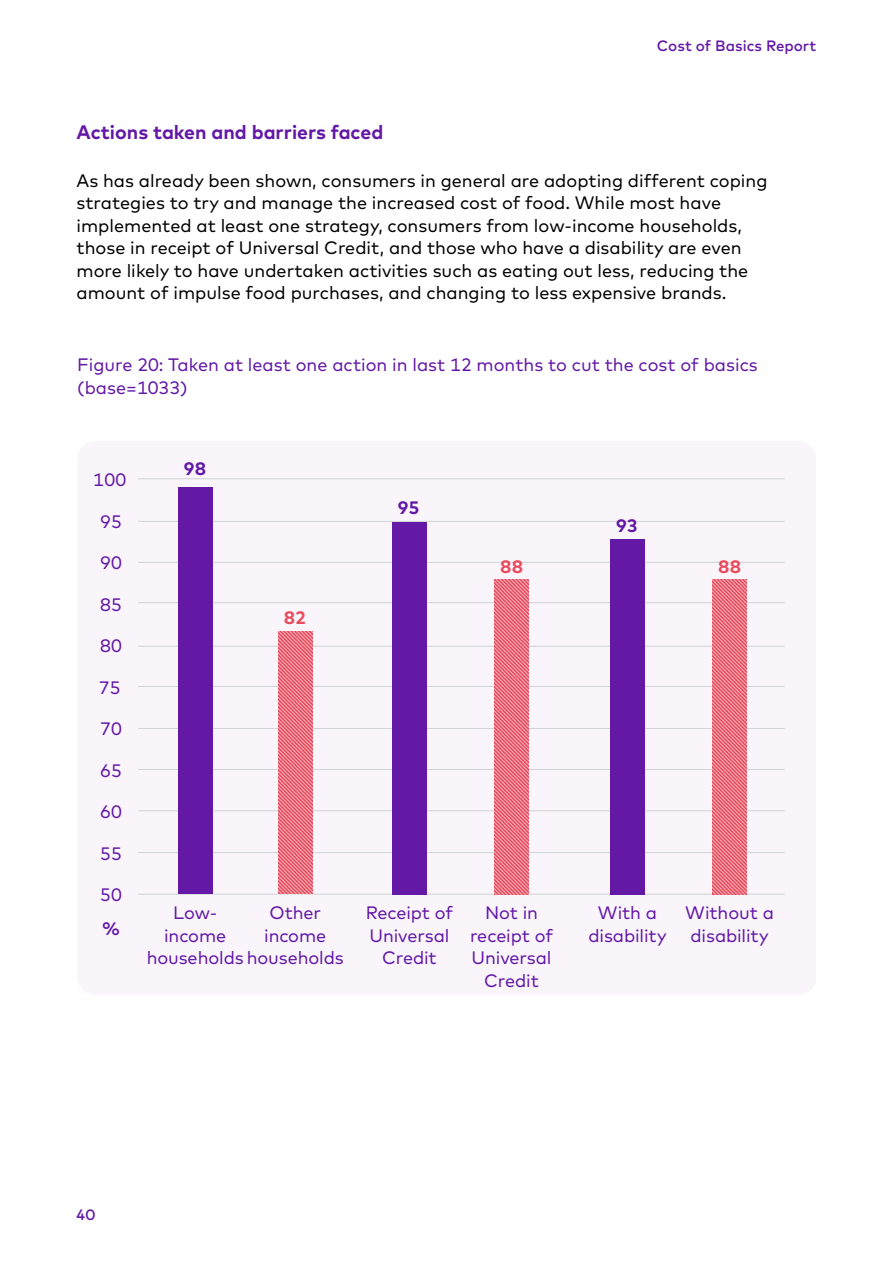
<style>
.page{position:relative;width:893px;height:1263px;background:#fff}
.page>*{position:absolute;margin:0;border:0;box-sizing:border-box;transform-origin:0 0}
.t1{font:700 19.5px "Mark Pro";color:#6318a6}
.t2{font:18px/22.5px "Mark";color:#000}
.t3{font:18px/22.5px "Mark";letter-spacing:-.005em;color:#6318a6;text-align:center}
.t4{font:700 18px "Mark Pro";color:#6318a6}
.t5{font:700 18px "Mark Pro";color:#e94b5d}
.t6{font:500 18px "Mark Pro";color:#6318a6}
.t7{font:500 15px "Mark Pro";color:#6318a6}
</style>
<div class="page">
<div style="left:77px;top:441px;width:739px;height:554px;background:#f9f5fb;border-radius:18px"></div>
<hr style="left:138px;top:894px;width:646px;height:1px;background:#d1d3d4">
<hr style="left:138px;top:562px;width:646px;height:1px;background:#d1d3d4">
<hr style="left:138px;top:478px;width:646px;height:1px;background:#d1d3d4">
<hr style="left:138px;top:728px;width:646px;height:1px;background:#d1d3d4">
<hr style="left:138px;top:810px;width:646px;height:1px;background:#d1d3d4">
<hr style="left:138px;top:646px;width:646px;height:1px;background:#d1d3d4">
<hr style="left:138px;top:852px;width:646px;height:1px;background:#d1d3d4">
<hr style="left:138px;top:521px;width:646px;height:1px;background:#d1d3d4">
<hr style="left:138px;top:686px;width:646px;height:1px;background:#d1d3d4">
<hr style="left:138px;top:769px;width:646px;height:1px;background:#d1d3d4">
<hr style="left:138px;top:602px;width:646px;height:1px;background:#d1d3d4">
<svg style="left:494px;top:579px;width:35px;height:315px;background:#ed7381"></svg>
<svg style="left:713px;top:579px;width:34px;height:315px;background:#ed7381"></svg>
<div style="left:178px;top:488px;width:34px;height:406px;background:#6318a6"></div>
<div style="left:392px;top:522px;width:34px;height:372px;background:#6318a6"></div>
<div style="left:610px;top:539px;width:34px;height:355px;background:#6318a6"></div>
<svg style="left:278px;top:631px;width:34px;height:263px;background:#ed7381"></svg>
<p class="t7" style="left:657px;top:34px;width:161px">Cost of Basics Report</p>
<h3 class="t1" style="left:77px;top:117px;width:308px">Actions taken and barriers faced</h3>
<p class="t2" style="left:77px;top:169px;width:692px">As has already been shown, consumers in general are adopting different coping strategies to try and manage the increased cost of food. While most have implemented at least one strategy, consumers from low-income households, those in receipt of Universal Credit, and those who have a disability are even more likely to have undertaken activities such as eating out less, reducing the amount of impulse food purchases, and changing to less expensive brands.</p>
<p class="t3" style="left:77px;top:354px;width:682px;text-align:left">Figure 20: Taken at least one action in last 12 months to cut the cost of basics (base=1033)</p>
<p class="t3" style="left:93px;top:468px;width:35px">100</p>
<p class="t3" style="left:100px;top:510px;width:23px">95</p>
<p class="t3" style="left:100px;top:551px;width:23px">90</p>
<p class="t3" style="left:100px;top:593px;width:23px">85</p>
<p class="t3" style="left:100px;top:634px;width:23px">80</p>
<p class="t3" style="left:99px;top:676px;width:23px">75</p>
<p class="t3" style="left:100px;top:717px;width:23px">70</p>
<p class="t3" style="left:100px;top:759px;width:23px">65</p>
<p class="t3" style="left:100px;top:800px;width:23px">60</p>
<p class="t3" style="left:100px;top:842px;width:23px">55</p>
<p class="t3" style="left:100px;top:883px;width:23px">50</p>
<p class="t6" style="left:102px;top:915px;width:19px">%</p>
<p class="t4" style="left:184px;top:455px;width:24px">98</p>
<p class="t5" style="left:284px;top:604px;width:23px">82</p>
<p class="t4" style="left:398px;top:494px;width:23px">95</p>
<p class="t4" style="left:616px;top:512px;width:23px">93</p>
<p class="t5" style="left:500px;top:553px;width:25px">88</p>
<p class="t5" style="left:718px;top:553px;width:25px">88</p>
<p class="t3" style="left:366px;top:901px;width:89px">Receipt of<br>Universal<br>Credit</p>
<p class="t3" style="left:588px;top:901px;width:80px">With a disability</p>
<p class="t3" style="left:264px;top:901px;width:64px;text-align:left">Other income</p>
<p class="t3" style="left:470px;top:901px;width:85px">Not in receipt of<br>Universal<br>Credit</p>
<p class="t3" style="left:685px;top:901px;width:90px">Without a</p>
<p class="t3" style="left:173px;top:901px;width:46px">Low-</p>
<p class="t3" style="left:164px;top:924px;width:64px">income</p>
<p class="t3" style="left:147px;top:946px;width:199px">households households</p>
<p class="t3" style="left:690px;top:924px;width:80px">disability</p>
<p class="t7" style="left:77px;top:1204px;width:21px">40</p>
</div>
